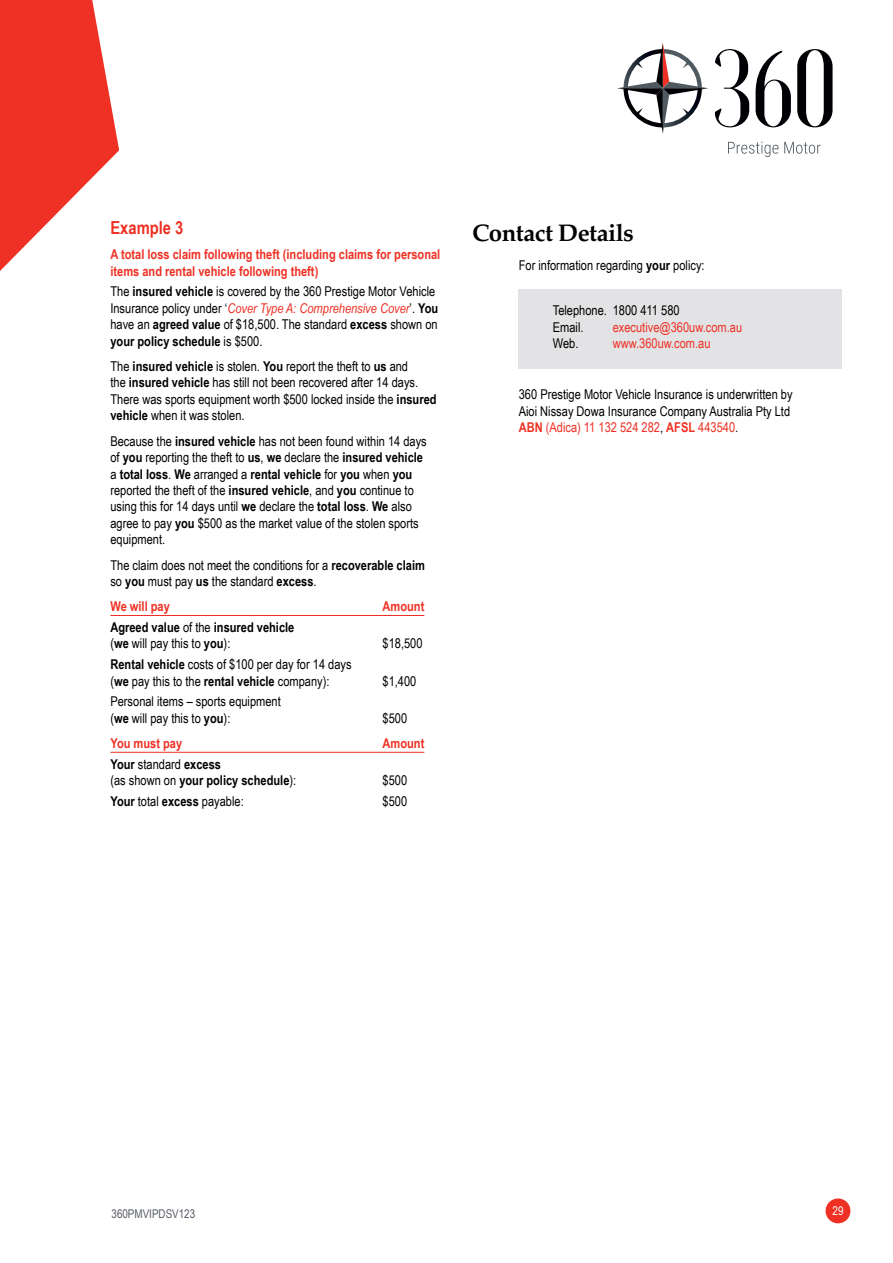
<style>
.page{position:relative;width:893px;height:1263px;background:#fff}
.page>*{position:absolute;margin:0;border:0;box-sizing:border-box;transform-origin:0 0}
.t1{font:700 24px "Palatino";letter-spacing:-.02em;color:#000}
.t2{font:700 18px "Arial Narrow";color:#ee3124}
.t3{font:13.5px/16.5px "Arial Narrow";color:#000}
.t4{font:700 13.5px/16.5px "Arial Narrow";color:#ee3124}
.t5{font:700 13.5px/16.5px "Arial Narrow";color:#000}
.t6{font:13.5px "Arial Narrow";color:#ee3124}
.t7{font:12px "Arial Narrow";color:#585b66}
.t8{font:12px "Arial Narrow";color:#fff}
.s1{font-weight:700}
.s2{font-style:italic;color:#ee3124}
.s3{font-weight:400}
.s4{font-weight:700;color:#ee3124}
.s5{color:#ee3124}
</style>
<div class="page">
<svg style="left:0;top:0;width:119px;height:271px"></svg>
<div style="left:826px;top:1198px;width:24px;height:25px;background:#ee3124;border-radius:50%"></div>
<svg style="left:756px;top:51px;width:35px;height:76px"></svg>
<svg style="left:797px;top:49px;width:35px;height:78px"></svg>
<svg style="left:715px;top:49px;width:34px;height:78px"></svg>
<svg style="left:617px;top:43px;width:91px;height:91px"></svg>
<svg style="left:728px;top:142px;width:50px;height:15px"></svg>
<svg style="left:784px;top:142px;width:37px;height:12px"></svg>
<hr style="left:110px;top:615px;width:314px;height:1px;background:#ee3124">
<hr style="left:110px;top:752px;width:314px;height:1px;background:#ee3124">
<div style="left:519px;top:290px;width:323px;height:46px;background:#e3e3e5"></div>
<div style="left:519px;top:323px;width:323px;height:46px;background:#e3e3e5"></div>
<h2 class="t2" style="left:110px;top:214px;width:75px">Example 3</h2>
<p class="t4" style="left:110px;top:246px;width:331px">A total loss claim following theft (including claims for personal items and rental vehicle following theft)</p>
<p class="t3" style="left:110px;top:283px;width:329px">The <span class="s1">insured vehicle</span> is covered by the 360 Prestige Motor Vehicle Insurance policy under ‘<span class="s2">Cover Type A: Comprehensive Cover</span>’. <span class="s1">You </span>have an <span class="s1">agreed value</span> of $18,500. The standard <span class="s1">excess</span> shown on <span class="s1">your policy schedule</span> is $500.</p>
<p class="t3" style="left:110px;top:357px;width:328px">The <span class="s1">insured vehicle</span> is stolen. <span class="s1">You</span> report the theft to <span class="s1">us</span> and<br>the <span class="s1">insured vehicle</span> has still not been recovered after 14 days.<br>There was sports equipment worth $500 locked inside the <span class="s1">insured vehicle</span> when it was stolen.</p>
<p class="t3" style="left:110px;top:432px;width:318px">Because the <span class="s1">insured vehicle</span> has not been found within 14 days of <span class="s1">you</span> reporting the theft to <span class="s1">us</span>, <span class="s1">we</span> declare the <span class="s1">insured vehicle </span>a <span class="s1">total loss</span>. <span class="s1">We</span> arranged a <span class="s1">rental vehicle</span> for <span class="s1">you</span> when <span class="s1">you </span>reported the theft of the <span class="s1">insured vehicle</span>, and <span class="s1">you</span> continue to using this for 14 days until <span class="s1">we</span> declare the <span class="s1">total loss</span>. <span class="s1">We</span> also agree to pay <span class="s1">you</span> $500 as the market value of the stolen sports equipment.</p>
<p class="t3" style="left:110px;top:556px;width:316px">The claim does not meet the conditions for a <span class="s1">recoverable claim </span>so <span class="s1">you</span> must pay <span class="s1">us</span> the standard <span class="s1">excess</span>.</p>
<p class="t4" style="left:110px;top:597px;width:61px">We will pay</p>
<p class="t4" style="left:383px;top:597px;width:43px">Amount</p>
<p class="t5" style="left:110px;top:618px;width:185px">Agreed value <span class="s3">of the</span> insured vehicle <span class="s3">(</span>we <span class="s3">will pay this to</span> you<span class="s3">):</span></p>
<p class="t3" style="left:383px;top:635px;width:42px">$18,500</p>
<p class="t3" style="left:110px;top:655px;width:243px"><span class="s1">Rental vehicle</span> costs of $100 per day for 14 days (<span class="s1">we</span> pay this to the <span class="s1">rental vehicle</span> company):</p>
<p class="t3" style="left:110px;top:693px;width:172px">Personal items – sports equipment (<span class="s1">we</span> will pay this to <span class="s1">you</span>):</p>
<p class="t3" style="left:383px;top:672px;width:35px">$1,400</p>
<p class="t3" style="left:383px;top:709px;width:26px">$500</p>
<p class="t4" style="left:110px;top:734px;width:73px">You must pay</p>
<p class="t4" style="left:383px;top:734px;width:43px">Amount</p>
<p class="t5" style="left:110px;top:755px;width:187px">Your <span class="s3">standard</span> excess<br><span class="s3">(as shown on</span> your policy schedule<span class="s3">):</span></p>
<p class="t3" style="left:383px;top:771px;width:26px">$500</p>
<p class="t3" style="left:110px;top:792px;width:135px"><span class="s1">Your</span> total <span class="s1">excess</span> payable:</p>
<p class="t3" style="left:383px;top:792px;width:26px">$500</p>
<h1 class="t1" style="left:472px;top:212px;width:163px">Contact Details</h1>
<p class="t3" style="left:519px;top:257px;width:187px">For information regarding <span class="s1">your</span> policy:</p>
<p class="t3" style="left:553px;top:302px;width:128px">Telephone. 1800 411 580<br>Email.</p>
<p class="t6" style="left:613px;top:317px;width:131px">executive@360uw.com.au</p>
<p class="t3" style="left:553px;top:335px;width:27px">Web.</p>
<p class="t6" style="left:613px;top:334px;width:99px">www.360uw.com.au</p>
<p class="t3" style="left:519px;top:386px;width:275px">360 Prestige Motor Vehicle Insurance is underwritten by<br>Aioi Nissay Dowa Insurance Company Australia Pty Ltd<br><span class="s4">ABN</span> <span class="s5">(Adica) 11 132 524 282</span>, <span class="s4">AFSL</span> <span class="s5">443540</span>.</p>
<p class="t7" style="left:112px;top:1205px;width:85px">360PMVIPDSV123</p>
<p class="t8" style="left:832px;top:1202px;width:12px">29</p>
</div>
